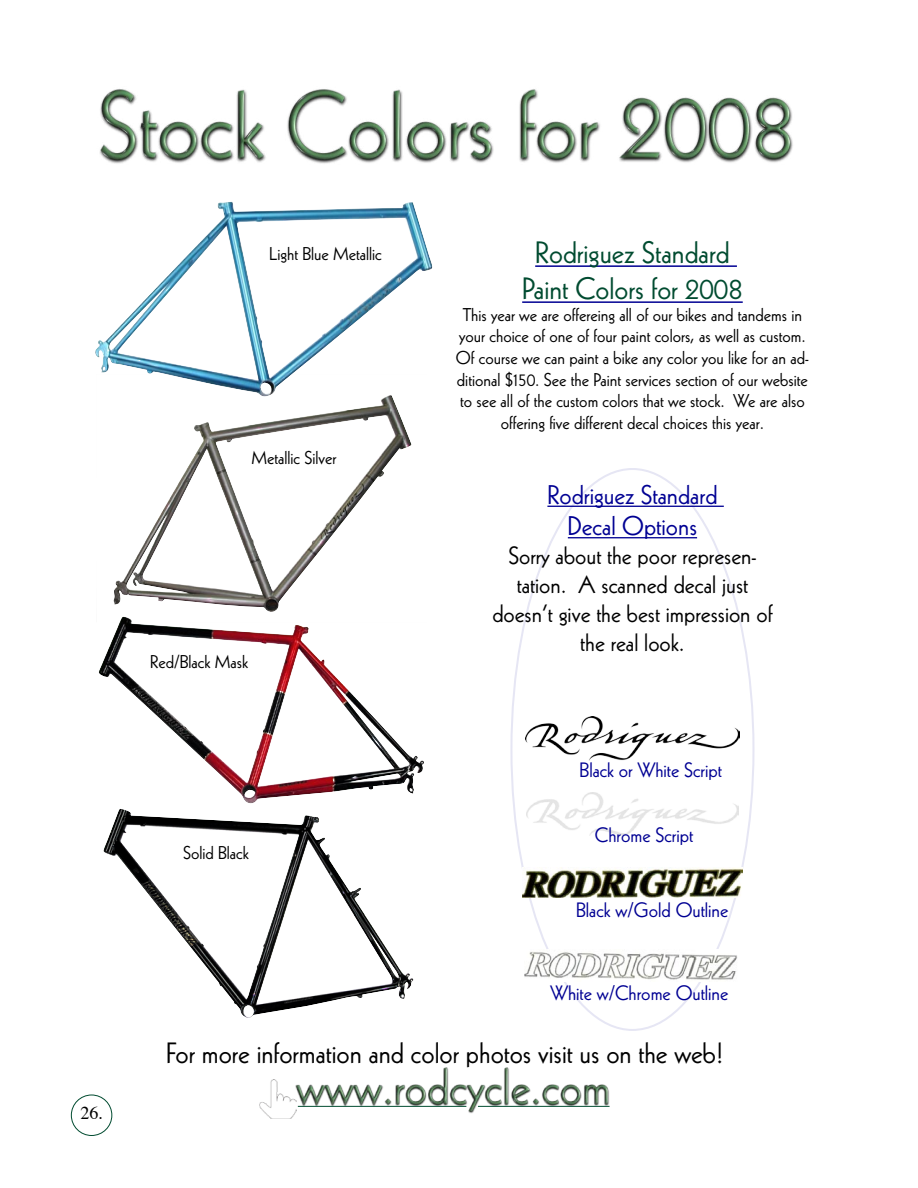
<style>
.page{position:relative;width:918px;height:1188px;background:#fff}
.page>*{position:absolute;margin:0;border:0;box-sizing:border-box;transform-origin:0 0}
.t1{font:30px/36px "Kabel LT Std";color:#004b30;text-align:center}
.t2{font:28.5px "Kabel LT Std";color:#000}
.t3{font:26.25px/31.5px "Kabel LT Std";color:#000093;text-align:center}
.t4{font:24.15px/29.1px "Kabel LT Std";color:#000;text-align:center}
.t5{font:20.25px "Kabel LT Std";color:#000093}
.t6{font:18px/21.6px "Kabel LT Std";color:#000;text-align:center}
.t7{font:18px "Times";color:#000}
</style>
<div class="page">
<div style="left:71px;top:1095px;width:41px;height:41px;border:1px solid #004b30;border-radius:50%"></div>
<img style="left:297px;top:1067px;width:313px;height:46px">
<hr style="left:298px;top:1106px;width:168px;height:1px;background:#004b30">
<hr style="left:478px;top:1106px;width:132px;height:1px;background:#004b30">
<img style="left:260px;top:1080px;width:37px;height:39px">
<hr style="left:535px;top:265px;width:202px;height:2px;background:#000093">
<hr style="left:522px;top:301px;width:221px;height:2px;background:#000093">
<img style="left:526px;top:716px;width:213px;height:44px">
<img style="left:527px;top:792px;width:211px;height:44px">
<img style="left:522px;top:867px;width:221px;height:31px">
<img style="left:524px;top:951px;width:213px;height:29px">
<hr style="left:547px;top:506px;width:177px;height:1px;background:#000093">
<hr style="left:568px;top:537px;width:129px;height:1px;background:#000093">
<img style="left:103px;top:809px;width:311px;height:209px">
<img style="left:95px;top:202px;width:338px;height:172px">
<img style="left:113px;top:374px;width:299px;height:238px">
<img style="left:99px;top:617px;width:325px;height:187px">
<img style="left:99px;top:89px;width:694px;height:75px">
<p class="t7" style="left:80px;top:1096px;width:24px">26 .</p>
<p class="t6" style="left:269px;top:243px;width:114px">Light Blue Metallic</p>
<p class="t6" style="left:251px;top:447px;width:87px">Metallic Silver</p>
<p class="t6" style="left:150px;top:651px;width:99px">Red/Black Mask</p>
<p class="t6" style="left:183px;top:842px;width:67px">Solid Black</p>
<h1 class="t1" style="left:522px;top:235px;width:222px">Rodriguez Standard<br>Paint Colors for 2008</h1>
<p class="t6" style="left:456px;top:304px;width:355px">This year we are offereing all of our bikes and tandems in your choice of one of four paint colors, as well as custom.<br>Of course we can paint a bike any color you like for an ad&shy;ditional $150. See the Paint services section of our website to see all of the custom colors that we stock. We are also offering five different decal choices this year.</p>
<h3 class="t3" style="left:547px;top:479px;width:172px">Rodriguez Standard<br>Decal Options</h3>
<h3 class="t4" style="left:492px;top:541px;width:282px">Sorry about the poor represen&shy;tation. A scanned decal just doesn’t give the best impression of the real look.</h3>
<p class="t5" style="left:580px;top:758px;width:144px">Black or White Script</p>
<p class="t5" style="left:595px;top:823px;width:100px">Chrome Script</p>
<p class="t5" style="left:576px;top:898px;width:154px">Black w/Gold Outline</p>
<p class="t5" style="left:550px;top:981px;width:180px">White w/Chrome Outline</p>
<h2 class="t2" style="left:166px;top:1036px;width:559px">For more information and color photos visit us on the web!</h2>
</div>
